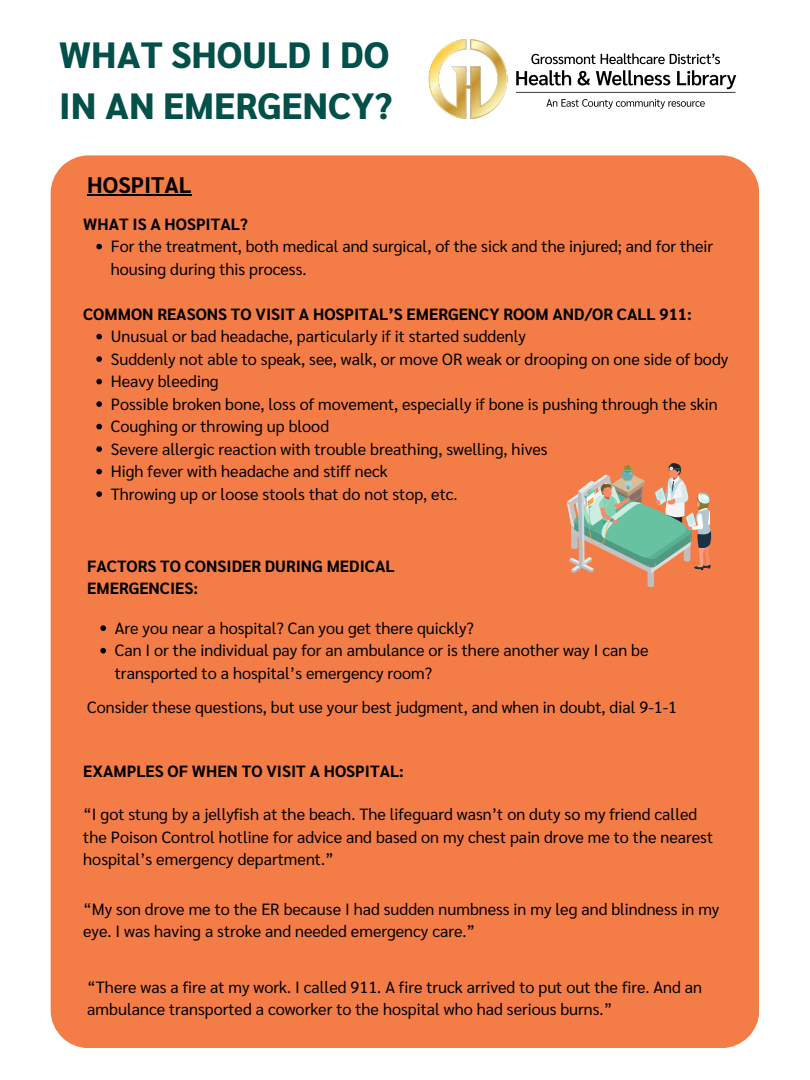
<style>
.page{position:relative;width:810px;height:1080px;background:#fff}
.page>*{position:absolute;margin:0;border:0;box-sizing:border-box;transform-origin:0 0}
.t1{font:800 36.56px/50.8px "Sarabun";color:#025049}
.t2{font:700 22.5px "Sarabun";color:#000}
.t3{font:16.25px/22.5px "Sarabun";color:#000}
.t4{font:700 16.25px/22.5px "Sarabun";color:#000}
</style>
<div class="page">
<div style="left:51px;top:155px;width:708px;height:893px;background:#f47c47"></div>
<hr style="left:87px;top:194px;width:105px;height:2px;background:#000">
<svg style="left:96px;top:244px;width:6px;height:5px"></svg>
<svg style="left:96px;top:334px;width:6px;height:5px"></svg>
<svg style="left:96px;top:356px;width:6px;height:6px"></svg>
<svg style="left:96px;top:379px;width:6px;height:5px"></svg>
<svg style="left:96px;top:401px;width:6px;height:6px"></svg>
<svg style="left:96px;top:424px;width:6px;height:5px"></svg>
<svg style="left:96px;top:446px;width:6px;height:6px"></svg>
<svg style="left:96px;top:469px;width:6px;height:5px"></svg>
<svg style="left:96px;top:491px;width:6px;height:6px"></svg>
<svg style="left:100px;top:625px;width:6px;height:6px"></svg>
<svg style="left:100px;top:648px;width:6px;height:5px"></svg>
<svg style="left:567px;top:463px;width:144px;height:124px;background:#c1a080"></svg>
<img style="left:428px;top:39px;width:309px;height:80px">
<p class="t1" style="left:59px;top:27px;width:335px">WHAT SHOULD I DO<br>IN AN EMERGENCY?</p>
<p class="t2" style="left:87px;top:169px;width:106px">HOSPITAL</p>
<p class="t4" style="left:83px;top:212px;width:166px">WHAT IS A HOSPITAL?</p>
<p class="t3" style="left:111px;top:234px;width:604px">For the treatment, both medical and surgical, of the sick and the injured; and for their housing during this process.</p>
<p class="t4" style="left:83px;top:302px;width:610px">COMMON REASONS TO VISIT A HOSPITAL’S EMERGENCY ROOM AND/OR CALL 911:</p>
<p class="t3" style="left:111px;top:324px;width:417px">Unusual or bad headache, particularly if it started suddenly</p>
<p class="t3" style="left:111px;top:347px;width:619px">Suddenly not able to speak, see, walk, or move OR weak or drooping on one side of body</p>
<p class="t3" style="left:111px;top:369px;width:109px">Heavy bleeding</p>
<p class="t3" style="left:111px;top:392px;width:608px">Possible broken bone, loss of movement, especially if bone is pushing through the skin</p>
<p class="t3" style="left:111px;top:414px;width:220px">Coughing or throwing up blood</p>
<p class="t3" style="left:111px;top:437px;width:438px">Severe allergic reaction with trouble breathing, swelling, hives</p>
<p class="t3" style="left:111px;top:459px;width:278px">High fever with headache and stiff neck</p>
<p class="t3" style="left:111px;top:482px;width:348px">Throwing up or loose stools that do not stop, etc.</p>
<p class="t4" style="left:87px;top:554px;width:309px">FACTORS TO CONSIDER DURING MEDICAL<br>EMERGENCIES:</p>
<p class="t3" style="left:115px;top:616px;width:361px">Are you near a hospital? Can you get there quickly?</p>
<p class="t3" style="left:115px;top:638px;width:535px">Can I or the individual pay for an ambulance or is there another way I can be transported to a hospital’s emergency room?</p>
<p class="t3" style="left:87px;top:695px;width:592px">Consider these questions, but use your best judgment, and when in doubt, dial 9-1-1</p>
<p class="t4" style="left:83px;top:759px;width:322px">EXAMPLES OF WHEN TO VISIT A HOSPITAL:</p>
<p class="t3" style="left:83px;top:802px;width:631px">“I got stung by a jellyfish at the beach. The lifeguard wasn’t on duty so my friend called the Poison Control hotline for advice and based on my chest pain drove me to the nearest hospital’s emergency department.”</p>
<p class="t3" style="left:83px;top:897px;width:638px">“My son drove me to the ER because I had sudden numbness in my leg and blindness in my eye. I was having a stroke and needed emergency care.”</p>
<p class="t3" style="left:87px;top:975px;width:616px">“There was a fire at my work. I called 911. A fire truck arrived to put out the fire. And an ambulance transported a coworker to the hospital who had serious burns.”</p>
</div>
